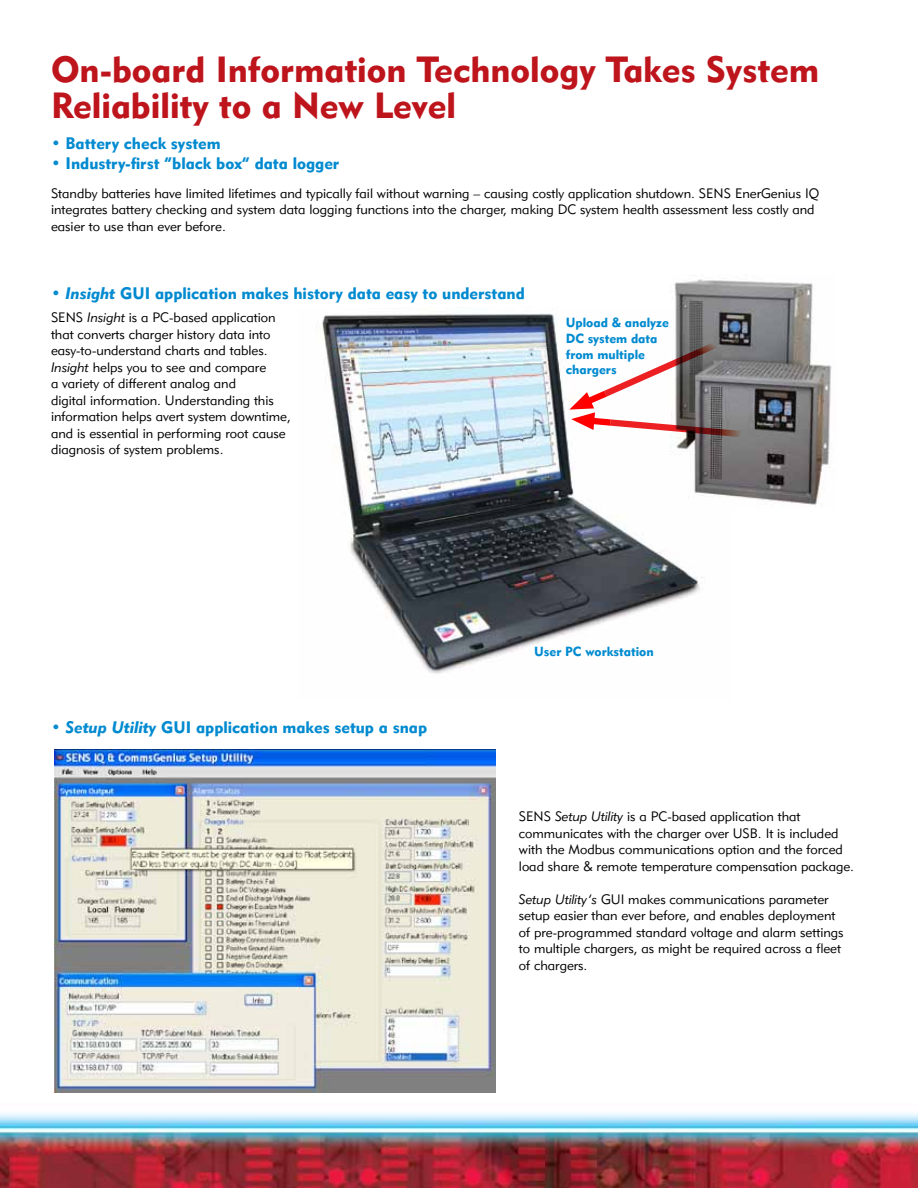
<style>
.page{position:relative;width:918px;height:1188px;background:#fff}
.page>*{position:absolute;margin:0;border:0;box-sizing:border-box;transform-origin:0 0}
.t1{font:36px/36px "Geometric 415 BT Black A";color:#be141b}
.t2{font:16.5px "Geometric 415 BT Black A";color:#008ad0}
.t3{font:13.5px/16.5px "Geometric 415 BT Lite A";color:#000}
.t4{font:13.2px/15.8px "Geometric 415 BT Black A";color:#008ad0}
.s1{font-family:"Geometric 415 BT Black Italic A"}
.s2{font-family:"Geometric 415 BT Lite Italic A"}
</style>
<div class="page">
<img style="left:0;top:1113px;width:918px;height:75px">
<img style="left:322px;top:313px;width:381px;height:361px">
<img style="left:670px;top:279px;width:162px;height:230px">
<svg style="left:569px;top:338px;width:186px;height:100px"></svg>
<img style="left:54px;top:749px;width:441px;height:344px">
<h1 class="t1" style="left:51px;top:50px;width:770px">On-board Information Technology Takes System<br>Reliability to a New Level</h1>
<p class="t2" style="left:51px;top:133px;width:171px">• Battery check system</p>
<p class="t2" style="left:51px;top:153px;width:290px">• Industry-first “black box” data logger</p>
<p class="t3" style="left:51px;top:184px;width:770px">Standby batteries have limited lifetimes and typically fail without warning – causing costly application shutdown. SENS EnerGenius IQ integrates battery checking and system data logging functions into the charger, making DC system health assessment less costly and easier to use than ever before.</p>
<p class="t2" style="left:51px;top:283px;width:475px">• <span class="s1">Insight</span> GUI application makes history data easy to understand</p>
<p class="t3" style="left:51px;top:309px;width:241px">SENS <span class="s2">Insight</span> is a PC-based application that converts charger history data into easy-to-understand charts and tables.<br><span class="s2">Insight</span> helps you to see and compare<br>a variety of different analog and<br>digital information. Understanding this information helps avert system downtime, and is essential in performing root cause diagnosis of system problems.</p>
<p class="t4" style="left:566px;top:314px;width:105px">Upload &amp; analyze<br>DC system data from multiple chargers</p>
<p class="t2" style="left:51px;top:717px;width:378px">• <span class="s1">Setup Utility</span> GUI application makes setup a snap</p>
<p class="t4" style="left:534px;top:643px;width:121px">User PC workstation</p>
<p class="t3" style="left:519px;top:808px;width:337px">SENS <span class="s2">Setup Utility</span> is a PC-based application that communicates with the charger over USB. It is included with the Modbus communications option and the forced load share &amp; remote temperature compensation package.</p>
<p class="t3" style="left:519px;top:891px;width:326px"><span class="s2">Setup Utility’s</span> GUI makes communications parameter setup easier than ever before, and enables deployment of pre-programmed standard voltage and alarm settings to multiple chargers, as might be required across a fleet of chargers.</p>
</div>
